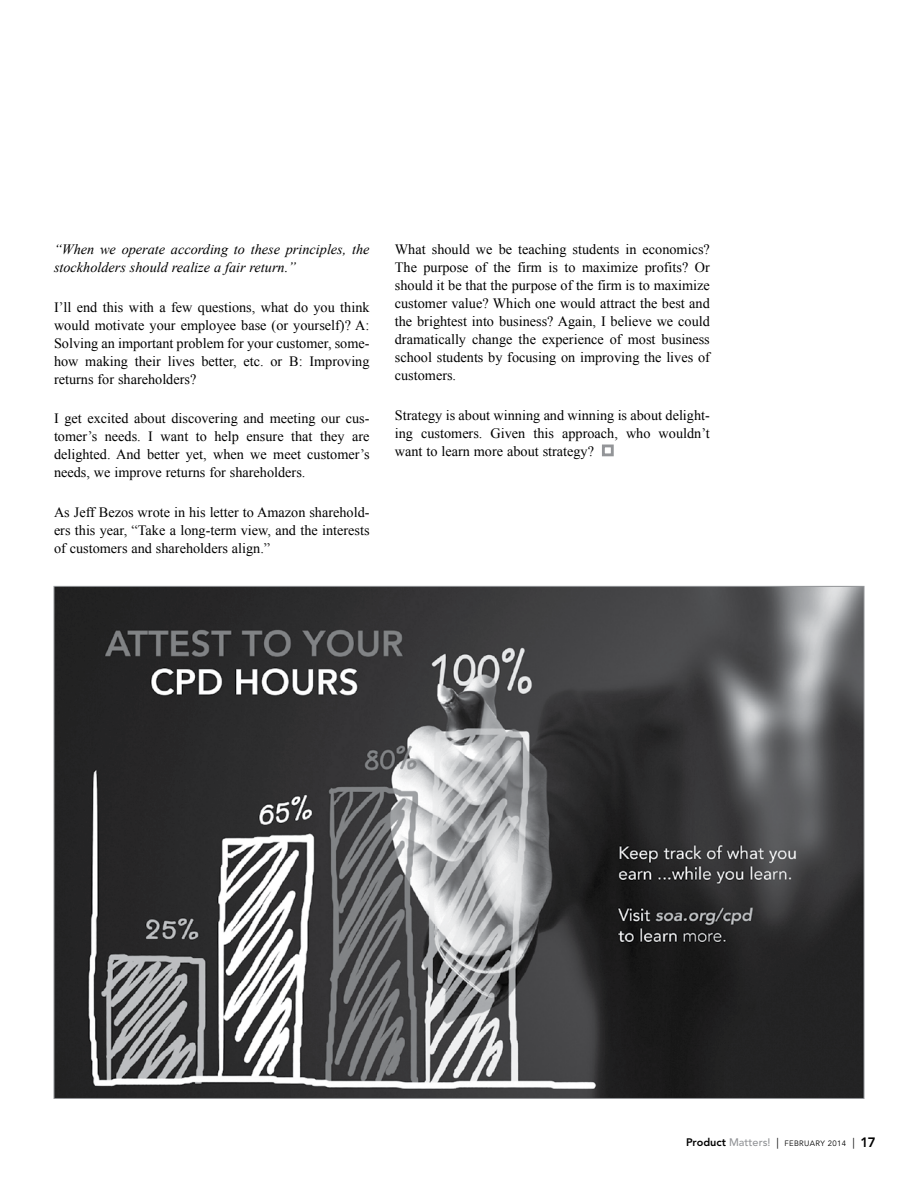
<style>
.page{position:relative;width:918px;height:1188px;background:#fff}
.page>*{position:absolute;margin:0;border:0;box-sizing:border-box;transform-origin:0 0}
.t1{font:14.25px/18px "Times New Roman";color:#000;text-align:justify}
.t2{font:italic 14.25px/18px "Times New Roman";color:#000}
.t3{font:7.8px "Avenir LT Std";letter-spacing:.05em;color:#000}
.s1{font-weight:800;font-size:10.8px}
.s2{font-weight:500;font-size:10.8px;color:#939598}
.s3{font-size:10.8px}
.s4{font-weight:800;font-size:13.5px}
</style>
<div class="page">
<svg style="left:602px;top:444px;width:12px;height:13px"></svg>
<img style="left:56px;top:588px;width:806px;height:509px">
<p class="t2" style="left:54px;top:240px;width:317px">“When we operate according to these principles, the stockholders should realize a fair return.”</p>
<p class="t1" style="left:54px;top:298px;width:317px">I’ll end this with a few questions, what do you think would motivate your employee base (or yourself)? A:<br>Solving an important problem for your customer, some&shy;how making their lives better, etc. or B: Improving returns for shareholders?</p>
<p class="t1" style="left:54px;top:409px;width:317px">I get excited about discovering and meeting our cus&shy;tomer’s needs. I want to help ensure that they are delighted. And better yet, when we meet customer’s needs, we improve returns for shareholders.</p>
<p class="t1" style="left:54px;top:503px;width:317px">As Jeff Bezos wrote in his letter to Amazon sharehold&shy;ers this year, “Take a long-term view, and the interests of customers and shareholders align.”</p>
<p class="t1" style="left:395px;top:240px;width:317px">What should we be teaching students in economics?<br>The purpose of the firm is to maximize profits? Or should it be that the purpose of the firm is to maximize customer value? Which one would attract the best and the brightest into business? Again, I believe we could dramatically change the experience of most business school students by focusing on improving the lives of customers.</p>
<p class="t1" style="left:395px;top:406px;width:316px">Strategy is about winning and winning is about delight&shy;ing customers. Given this approach, who wouldn’t want to learn more about strategy?</p>
<p class="t3" style="left:686px;top:1139px;width:191px"><span class="s1">Product</span> <span class="s2">Matters!</span> <span class="s3">|</span> FEBRUARY 2014 <span class="s3">|</span> <span class="s4">17</span></p>
</div>
